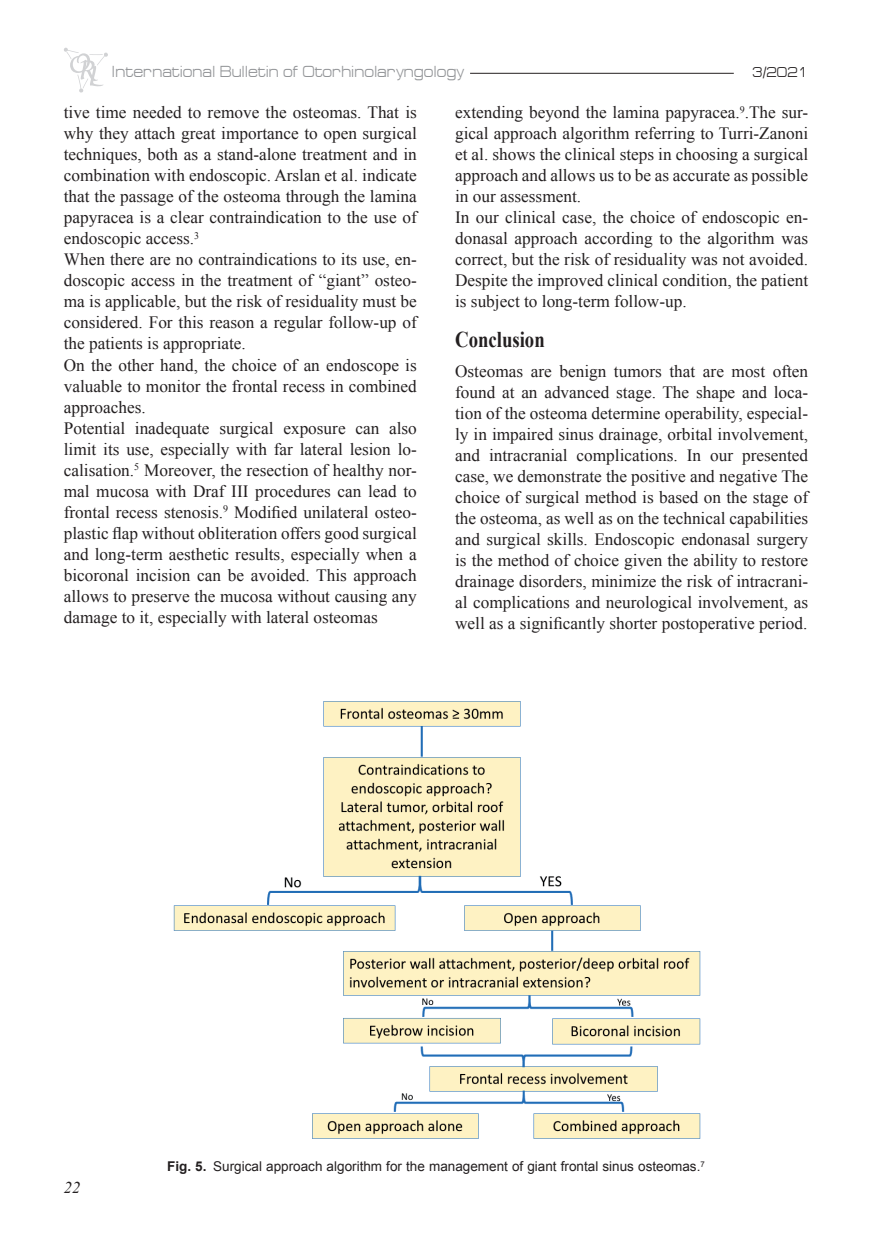
<style>
.page{position:relative;width:872px;height:1234px;background:#fff}
.page>*{position:absolute;margin:0;border:0;box-sizing:border-box;transform-origin:0 0}
.t1{font:700 22.5px "Times New Roman";color:#231f20;scale:.83 1}
.t2{font:17.25px/21px "Times New Roman";color:#231f20}
.t3{font:italic 16.5px "Times New Roman";color:#231f20}
.t4{font:16.2px "Europe Ext";color:#939598;scale:.83 1}
.t5{font:14.4px "Europe Ext";color:#231f20;scale:.83 1}
.t6{font:13.5px "Arial";color:#231f20}
.s1{font-weight:700}
</style>
<div class="page">
<hr style="left:470px;top:73px;width:264px;height:1px;background:#231f20">
<svg style="left:64px;top:48px;width:44px;height:44px"></svg>
<img style="left:173px;top:701px;width:528px;height:438px">
<p class="t4" style="left:112px;top:62px;width:426px">International Bulletin of Otorhinolaryngology</p>
<p class="t5" style="left:752px;top:64px;width:69px">3/2021</p>
<p class="t2" style="left:64px;top:101px;width:354px">tive time needed to remove the osteomas. That is why they attach great importance to open surgical techniques, both as a stand-alone treatment and in combination with endoscopic. Arslan et al. indicate that the passage of the osteoma through the lamina papyracea is a clear contraindication to the use of endoscopic access.<sup>3<br></sup>When there are no contraindications to its use, en&shy;doscopic access in the treatment of “giant” osteo&shy;ma is applicable, but the risk of residuality must be considered. For this reason a regular follow-up of the patients is appropriate.<br>On the other hand, the choice of an endoscope is valuable to monitor the frontal recess in combined approaches.<br>Potential inadequate surgical exposure can also limit its use, especially with far lateral lesion lo&shy;calisation.<sup>5</sup> Moreover, the resection of healthy nor&shy;mal mucosa with Draf III procedures can lead to frontal recess stenosis.<sup>9</sup> Modified unilateral osteo&shy;plastic flap without obliteration offers good surgical and long-term aesthetic results, especially when a bicoronal incision can be avoided. This approach allows to preserve the mucosa without causing any damage to it, especially with lateral osteomas</p>
<p class="t2" style="left:455px;top:101px;width:354px">extending beyond the lamina papyracea.<sup>9</sup>.The sur&shy;gical approach algorithm referring to Turri-Zanoni et al. shows the clinical steps in choosing a surgical approach and allows us to be as accurate as possible in our assessment.<br>In our clinical case, the choice of endoscopic en&shy;donasal approach according to the algorithm was correct, but the risk of residuality was not avoided.<br>Despite the improved clinical condition, the patient is subject to long-term follow-up.</p>
<h1 class="t1" style="left:455px;top:323px;width:109px">Conclusion</h1>
<p class="t2" style="left:455px;top:359px;width:354px;text-align:justify">Osteomas are benign tumors that are most often found at an advanced stage. The shape and loca&shy;tion of the osteoma determine operability, especial&shy;ly in impaired sinus drainage, orbital involvement, and intracranial complications. In our presented case, we demonstrate the positive and negative The choice of surgical method is based on the stage of the osteoma, as well as on the technical capabilities and surgical skills. Endoscopic endonasal surgery is the method of choice given the ability to restore drainage disorders, minimize the risk of intracrani&shy;al complications and neurological involvement, as well as a significantly shorter postoperative period.</p>
<p class="t3" style="left:64px;top:1175px;width:18px">22</p>
<p class="t6" style="left:167px;top:1157px;width:539px"><span class="s1">Fig. 5.</span> Surgical approach algorithm for the management of giant frontal sinus osteomas.<sup>7</sup></p>
</div>
